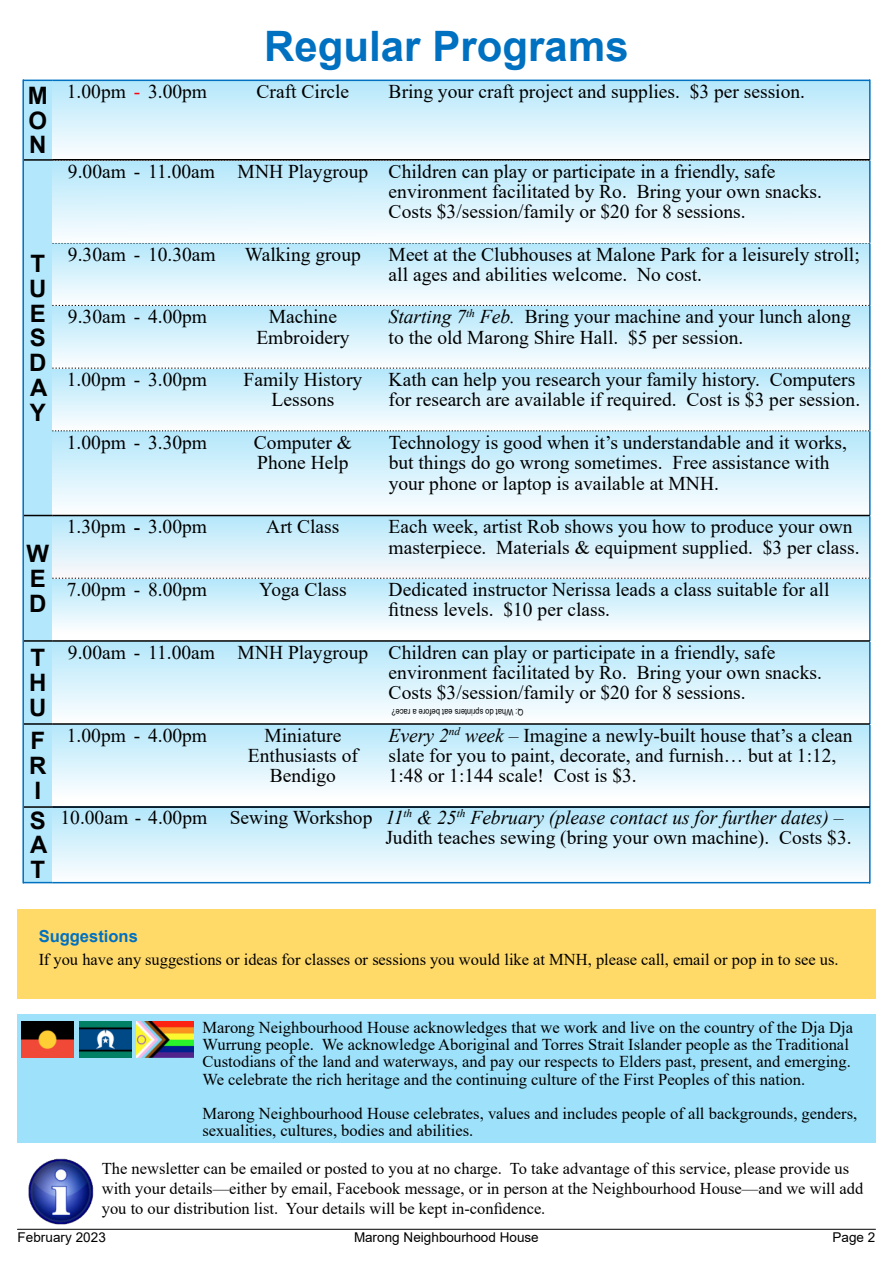
<style>
.page{position:relative;width:893px;height:1263px;background:#fff}
.page>*{position:absolute;margin:0;border:0;box-sizing:border-box;transform-origin:0 0}
.t1{font:700 42px "Arial";color:#0070c0}
.t2{font:700 24px/24.8px "Arial";color:#000;text-align:justify}
.t3{font:19.5px/20.4px "Times New Roman";color:#000}
.t4{font:16.5px/17.2px "Times New Roman";color:#000}
.t5{font:700 16.5px "Arial";color:#0070c0}
.t6{font:13.5px "Arial";letter-spacing:.005em;color:#000}
.t7{font:9px "Arial";color:#000;scale:.84 1}
.s1{color:#ff000c}
.s2{font-style:italic}
.s3{font-family:"Arial"}
</style>
<div class="page">
<hr style="left:17px;top:1229px;width:859px;height:1px;background:#000">
<img style="left:28px;top:1158px;width:66px;height:67px">
<div style="left:17px;top:1015px;width:859px;height:128px;background:#9ee1fa"></div>
<img style="left:136px;top:1022px;width:58px;height:35px">
<img style="left:79px;top:1022px;width:52px;height:35px">
<img style="left:22px;top:1022px;width:52px;height:35px">
<div style="left:17px;top:909px;width:859px;height:89px;background:#ffda69"></div>
<div style="left:23px;top:80px;width:847px;height:803px;background:#b3e7fb"></div>
<img style="left:52px;top:81px;width:817px;height:801px">
<hr style="left:869px;top:80px;width:2px;height:80px;background:#0070c0">
<hr style="left:52px;top:80px;width:818px;height:1px;background:#0070c0">
<svg style="left:52px;top:160px;width:817px;height:1px"></svg>
<hr style="left:869px;top:244px;width:2px;height:61px;background:#0070c0">
<svg style="left:52px;top:242px;width:818px;height:2px"></svg>
<hr style="left:869px;top:160px;width:2px;height:83px;background:#0070c0">
<hr style="left:52px;top:159px;width:818px;height:1px;background:#000">
<hr style="left:869px;top:306px;width:2px;height:62px;background:#0070c0">
<svg style="left:52px;top:305px;width:818px;height:1px"></svg>
<svg style="left:52px;top:368px;width:817px;height:1px"></svg>
<hr style="left:869px;top:368px;width:2px;height:63px;background:#0070c0">
<svg style="left:52px;top:431px;width:817px;height:1px"></svg>
<hr style="left:869px;top:431px;width:2px;height:84px;background:#0070c0">
<hr style="left:869px;top:516px;width:2px;height:62px;background:#0070c0">
<svg style="left:52px;top:578px;width:817px;height:1px"></svg>
<hr style="left:52px;top:515px;width:818px;height:1px;background:#000">
<hr style="left:869px;top:578px;width:2px;height:63px;background:#0070c0">
<hr style="left:869px;top:642px;width:2px;height:82px;background:#0070c0">
<hr style="left:52px;top:640px;width:818px;height:2px;background:#000">
<hr style="left:869px;top:725px;width:2px;height:83px;background:#0070c0">
<hr style="left:52px;top:723px;width:818px;height:2px;background:#000">
<hr style="left:869px;top:808px;width:2px;height:75px;background:#0070c0">
<hr style="left:52px;top:882px;width:818px;height:1px;background:#0070c0">
<hr style="left:52px;top:806px;width:818px;height:2px;background:#000">
<hr style="left:22px;top:80px;width:2px;height:803px;background:#0070c0">
<svg style="left:24px;top:80px;width:28px;height:1px"></svg>
<svg style="left:24px;top:882px;width:28px;height:1px"></svg>
<hr style="left:24px;top:159px;width:28px;height:2px;background:#000">
<svg style="left:24px;top:515px;width:28px;height:1px"></svg>
<hr style="left:24px;top:640px;width:28px;height:2px;background:#000">
<hr style="left:24px;top:723px;width:28px;height:2px;background:#000">
<hr style="left:24px;top:806px;width:28px;height:2px;background:#000">
<p class="t2" style="left:28px;top:85px;width:21px">M O N</p>
<p class="t2" style="left:29px;top:253px;width:20px">T U E S D A Y</p>
<p class="t2" style="left:26px;top:543px;width:24px;text-align:left">W<br>E<br>D</p>
<p class="t2" style="left:29px;top:648px;width:19px">T H U</p>
<p class="t2" style="left:29px;top:731px;width:19px">F R I</p>
<p class="t2" style="left:30px;top:810px;width:19px">S A T</p>
<h1 class="t1" style="left:264px;top:31px;width:366px">Regular Programs</h1>
<h1 class="t1" style="left:348px;top:31px;width:199px">P ge Title</h1>
<p class="t3" style="left:67px;top:83px;width:142px">1.00pm <span class="s1">-</span> 3.00pm</p>
<p class="t3" style="left:257px;top:83px;width:94px">Craft Circle</p>
<p class="t3" style="left:389px;top:83px;width:418px">Bring your craft project and supplies. $3 per session.</p>
<p class="t3" style="left:389px;top:163px;width:435px;text-indent:-321px">9.00am - 11.00am MNH Playgroup Children can play or participate in a friendly, safe environment facilitated by Ro. Bring your own snacks.<br>Costs $3/session/family or $20 for 8 sessions.</p>
<p class="t3" style="left:68px;top:246px;width:149px">9.30am - 10.30am</p>
<p class="t3" style="left:245px;top:246px;width:117px">Walking group</p>
<p class="t3" style="left:389px;top:246px;width:473px">Meet at the Clubhouses at Malone Park for a leisurely stroll; all ages and abilities welcome. No cost.</p>
<p class="t3" style="left:68px;top:308px;width:141px">9.30am - 4.00pm</p>
<p class="t3" style="left:256px;top:308px;width:95px;text-align:center">Machine<br>Embroidery</p>
<p class="t3" style="left:389px;top:308px;width:464px"><span class="s2">Starting 7</span><sup>th</sup> <span class="s2">Feb.</span> Bring your machine and your lunch along to the old Marong Shire Hall. $5 per session.</p>
<p class="t3" style="left:67px;top:371px;width:142px">1.00pm - 3.00pm</p>
<p class="t3" style="left:244px;top:371px;width:120px;text-align:center">Family History<br>Lessons</p>
<p class="t3" style="left:389px;top:371px;width:473px">Kath can help you research your family history. Computers for research are available if required. Cost is $3 per session.</p>
<p class="t3" style="left:67px;top:434px;width:142px">1.00pm - 3.30pm</p>
<p class="t3" style="left:254px;top:434px;width:100px">Computer &amp;<br>Phone Help</p>
<p class="t3" style="left:389px;top:434px;width:460px">Technology is good when it’s understandable and it works, but things do go wrong sometimes. Free assistance with your phone or laptop is available at MNH.</p>
<p class="t3" style="left:67px;top:518px;width:142px">1.30pm <span class="s3">-</span> 3.00pm</p>
<p class="t3" style="left:266px;top:518px;width:75px">Art Class</p>
<p class="t3" style="left:389px;top:518px;width:473px">Each week, artist Rob shows you how to produce your own masterpiece. Materials &amp; equipment supplied. $3 per class.</p>
<p class="t3" style="left:67px;top:581px;width:142px">7.00pm - 8.00pm</p>
<p class="t3" style="left:259px;top:581px;width:89px">Yoga Class</p>
<p class="t3" style="left:389px;top:581px;width:442px">Dedicated instructor Nerissa leads a class suitable for all fitness levels. $10 per class.</p>
<p class="t3" style="left:389px;top:644px;width:435px;text-indent:-321px">9.00am - 11.00am MNH Playgroup Children can play or participate in a friendly, safe environment facilitated by Ro. Bring your own snacks.<br>Costs $3/session/family or $20 for 8 sessions.</p>
<p class="t3" style="left:67px;top:727px;width:142px">1.00pm - 4.00pm</p>
<p class="t3" style="left:248px;top:727px;width:111px;text-align:center">Miniature<br>Enthusiasts of<br>Bendigo</p>
<p class="t3" style="left:389px;top:727px;width:466px"><span class="s2">Every 2</span><sup>nd</sup> <span class="s2">week –</span> Imagine a newly-built house that’s a clean slate for you to paint, decorate, and furnish… but at 1:12,<br>1:48 or 1:144 scale! Cost is $3.</p>
<p class="t3" style="left:385px;top:809px;width:468px;text-indent:-325px">10.00am - 4.00pm Sewing Workshop <span class="s2">11</span><sup>th</sup> <span class="s2">&amp; 25</span><sup>th</sup> <span class="s2">February (please contact us for further dates) –<br></span>Judith teaches sewing (bring your own machine). Costs $3.</p>
<p class="t7" style="left:523px;top:716px;width:158px;rotate:-180deg">Q: What do sprinters eat before a race?</p>
<p class="t5" style="left:39px;top:930px;width:101px">Suggestions</p>
<p class="t4" style="left:39px;top:952px;width:801px">If you have any suggestions or ideas for classes or sessions you would like at MNH, please call, email or pop in to see us.</p>
<p class="t4" style="left:202px;top:1020px;width:652px">Marong Neighbourhood House acknowledges that we work and live on the country of the Dja Dja Wurrung people. We acknowledge Aboriginal and Torres Strait Islander people as the Traditional Custodians of the land and waterways, and pay our respects to Elders past, present, and emerging.<br>We celebrate the rich heritage and the continuing culture of the First Peoples of this nation.</p>
<p class="t4" style="left:202px;top:1107px;width:656px">Marong Neighbourhood House celebrates, values and includes people of all backgrounds, genders, sexualities, cultures, bodies and abilities.</p>
<p class="t4" style="left:102px;top:1159px;width:763px;line-height:20.2px">The newsletter can be emailed or posted to you at no charge. To take advantage of this service, please provide us with your details—either by email, Facebook message, or in person at the Neighbourhood House—and we will add you to our distribution list. Your details will be kept in-confidence.</p>
<p class="t6" style="left:18px;top:1232px;width:90px">February 2023</p>
<p class="t6" style="left:354px;top:1232px;width:186px">Marong Neighbourhood House</p>
<p class="t6" style="left:832px;top:1232px;width:44px">Page 2</p>
</div>
